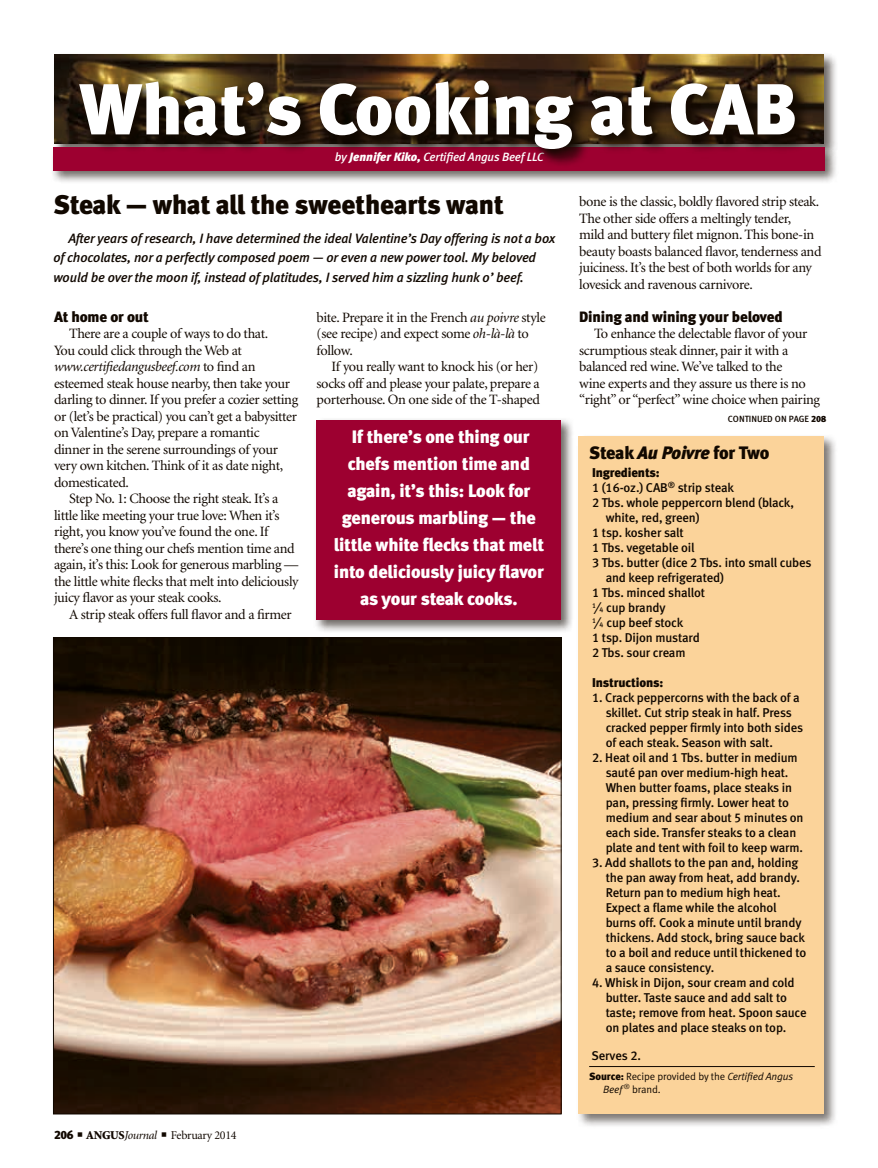
<style>
.page{position:relative;width:878px;height:1168px;background:#fff}
.page>*{position:absolute;margin:0;border:0;box-sizing:border-box;transform-origin:0 0}
.t1{font:72px "Meta Black LF";color:#fff}
.column_headline{font:27px "Meta Black LF";letter-spacing:-.01em;color:#110800}
.reverse_pull_quote{font:18px/27px "Meta Black LF";letter-spacing:-.01em;color:#fff;text-align:center}
.sidebar_headline{font:18px "Meta Black LF";letter-spacing:-.015em;color:#110800}
.subhead{font:15px "Meta Black LF";letter-spacing:-.01em;color:#110800}
.body_text{font:14.25px/16.5px "Minion";letter-spacing:-.025em;color:#110800}
.column_intro{font:italic 13.5px/19.5px "Meta Medium LF";letter-spacing:-.01em;color:#110800}
.sidebar_text{font:12.75px/15px "Meta Medium LF";letter-spacing:-.01em;color:#110800}
.sidebar_text-2{font:12.75px "Meta Black LF";letter-spacing:-.01em;color:#110800}
.byline{font:italic 12px "Meta Medium LF";letter-spacing:-.01em;color:#fff}
.t2{font:12px "Minion";letter-spacing:-.025em;color:#110800}
.table_footnotes{font:10.5px/12.8px "Meta Normal LF";letter-spacing:-.01em;color:#110800}
.t3{font:9px "Meta Medium LF";color:#110800}
.s1{font-family:"Meta Black LF"}
.s2{font-style:italic}
.s3{font-size:7.05px}
.s4{font-weight:900}
</style>
<div class="page">
<div style="left:52px;top:52px;width:786px;height:106px;background:#110800;opacity:.6"></div>
<img style="left:54px;top:54px;width:769px;height:90px">
<div style="left:50px;top:144px;width:788px;height:40px;background:#110800;opacity:.6"></div>
<div style="left:53px;top:147px;width:771px;height:24px;background:#9d0030"></div>
<div style="left:83px;top:83px;width:730px;height:85px;background:#110800;opacity:.6"></div>
<svg style="left:76px;top:77px;width:730px;height:84px;background:#411b14"></svg>
<div style="left:576px;top:434px;width:261px;height:694px;background:#110800;opacity:.55"></div>
<div style="left:578px;top:436px;width:245px;height:678px;background:#fbd39a"></div>
<hr style="left:589px;top:1066px;width:225px;height:1px;background:#110800">
<img style="left:55px;top:639px;width:504px;height:473px">
<div style="left:313px;top:417px;width:262px;height:216px;background:#110800;opacity:.6"></div>
<div style="left:316px;top:420px;width:245px;height:199px;background:#9d0030"></div>
<p class="t1" style="left:80px;top:66px;width:718px">What’s Cooking at CAB</p>
<p class="byline" style="left:335px;top:150px;width:210px">by <span class="s1">Jennifer Kiko,</span> Certified Angus Beef LLC</p>
<p class="column_headline" style="left:53px;top:188px;width:452px">Steak — what all the sweethearts want</p>
<p class="column_intro" style="left:53px;top:228px;width:503px;text-indent:15px">After years of research, I have determined the ideal Valentine’s Day offering is not a box of chocolates, nor a perfectly composed poem — or even a new power tool. My beloved would be over the moon if, instead of platitudes, I served him a sizzling hunk o’ beef.</p>
<p class="body_text" style="left:579px;top:194px;width:244px">bone is the classic, boldly flavored strip steak.<br>The other side offers a meltingly tender,<br>mild and buttery filet mignon. This bone-in beauty boasts balanced flavor, tenderness and juiciness. It’s the best of both worlds for any lovesick and ravenous carnivore.</p>
<p class="subhead" style="left:579px;top:307px;width:205px">Dining and wining your beloved</p>
<p class="body_text" style="left:579px;top:326px;width:242px;text-indent:15px">To enhance the delectable flavor of your scrumptious steak dinner, pair it with a balanced red wine. We’ve talked to the<br>wine experts and they assure us there is no “right” or “perfect” wine choice when pairing</p>
<p class="subhead" style="left:54px;top:307px;width:96px">At home or out</p>
<p class="body_text" style="left:54px;top:326px;width:246px;text-indent:15px">There are a couple of ways to do that.<br>You could click through the Web at <span class="s2">www.certifiedangusbeef.com</span> to find an esteemed steak house nearby, then take your darling to dinner. If you prefer a cozier setting or (let’s be practical) you can’t get a babysitter on Valentine’s Day, prepare a romantic dinner in the serene surroundings of your very own kitchen. Think of it as date night, domesticated.</p>
<p class="body_text" style="left:54px;top:491px;width:246px;text-indent:15px">Step No. 1: Choose the right steak. It’s a little like meeting your true love: When it’s right, you know you’ve found the one. If there’s one thing our chefs mention time and again, it’s this: Look for generous marbling — the little white flecks that melt into deliciously juicy flavor as your steak cooks.</p>
<p class="body_text" style="left:69px;top:606px;width:224px">A strip steak offers full flavor and a firmer</p>
<p class="body_text" style="left:316px;top:309px;width:231px">bite. Prepare it in the French <span class="s2">au poivre</span> style (see recipe) and expect some <span class="s2">oh-là-là</span> to follow.</p>
<p class="body_text" style="left:316px;top:359px;width:225px;text-align:justify;text-indent:15px">If you really want to knock his (or her) socks off and please your palate, prepare a porterhouse. On one side of the T-shaped</p>
<p class="t3" style="left:727px;top:413px;width:100px">CONTINUED ON PAGE <span class="s1">208</span></p>
<p class="reverse_pull_quote" style="left:334px;top:423px;width:212px">If there’s one thing our chefs mention time and again, it’s this: Look for generous marbling — the little white flecks that melt into deliciously juicy flavor as your steak cooks.</p>
<p class="sidebar_headline" style="left:589px;top:442px;width:182px">Steak <span class="s2">Au Poivre</span> for Two</p>
<p class="sidebar_text-2" style="left:592px;top:465px;width:69px">Ingredients:</p>
<p class="sidebar_text" style="left:592px;top:480px;width:143px">1 (16-oz.) CAB<sup>®</sup> strip steak</p>
<p class="sidebar_text" style="left:605px;top:495px;width:190px;text-indent:-14px">2 Tbs. whole peppercorn blend (black, white, red, green)</p>
<p class="sidebar_text" style="left:592px;top:525px;width:93px">1 tsp. kosher salt</p>
<p class="sidebar_text" style="left:592px;top:540px;width:104px">1 Tbs. vegetable oil</p>
<p class="sidebar_text" style="left:605px;top:555px;width:207px;text-indent:-14px">3 Tbs. butter (dice 2 Tbs. into small cubes and keep refrigerated)</p>
<p class="sidebar_text" style="left:592px;top:585px;width:114px">1 Tbs. minced shallot</p>
<p class="sidebar_text" style="left:592px;top:600px;width:75px"><sup>1</sup>⁄<span class="s3">4</span> cup brandy</p>
<p class="sidebar_text" style="left:592px;top:615px;width:93px"><sup>1</sup>⁄<span class="s3">4</span> cup beef stock</p>
<p class="sidebar_text" style="left:592px;top:630px;width:109px">1 tsp. Dijon mustard</p>
<p class="sidebar_text" style="left:592px;top:645px;width:95px">2 Tbs. sour cream</p>
<p class="sidebar_text-2" style="left:592px;top:675px;width:73px">Instructions:</p>
<p class="sidebar_text" style="left:605px;top:690px;width:199px;text-indent:-14px">1. Crack peppercorns with the back of a skillet. Cut strip steak in half. Press cracked pepper firmly into both sides of each steak. Season with salt.</p>
<p class="sidebar_text" style="left:605px;top:750px;width:199px;text-indent:-14px">2. Heat oil and 1 Tbs. butter in medium sauté pan over medium-high heat.<br>When butter foams, place steaks in pan, pressing firmly. Lower heat to medium and sear about 5 minutes on each side. Transfer steaks to a clean plate and tent with foil to keep warm.</p>
<p class="sidebar_text" style="left:605px;top:855px;width:202px;text-indent:-14px">3. Add shallots to the pan and, holding the pan away from heat, add brandy.<br>Return pan to medium high heat.<br>Expect a flame while the alcohol burns off. Cook a minute until brandy thickens. Add stock, bring sauce back to a boil and reduce until thickened to a sauce consistency.</p>
<p class="sidebar_text" style="left:605px;top:975px;width:202px;text-indent:-14px">4. Whisk in Dijon, sour cream and cold butter. Taste sauce and add salt to taste; remove from heat. Spoon sauce on plates and place steaks on top.</p>
<p class="sidebar_text" style="left:591px;top:1048px;width:51px">Serves 2.</p>
<p class="table_footnotes" style="left:603px;top:1070px;width:192px;text-indent:-14px"><span class="s1">Source:</span> Recipe provided by the <span class="s2">Certified Angus<br>Beef</span> <sup>®</sup> brand.</p>
<p class="t2" style="left:54px;top:1129px;width:184px"><span class="s1">206</span> ■ <span class="s4">ANGUS</span><span class="s2">Journal</span> ■ February 2014</p>
</div>
